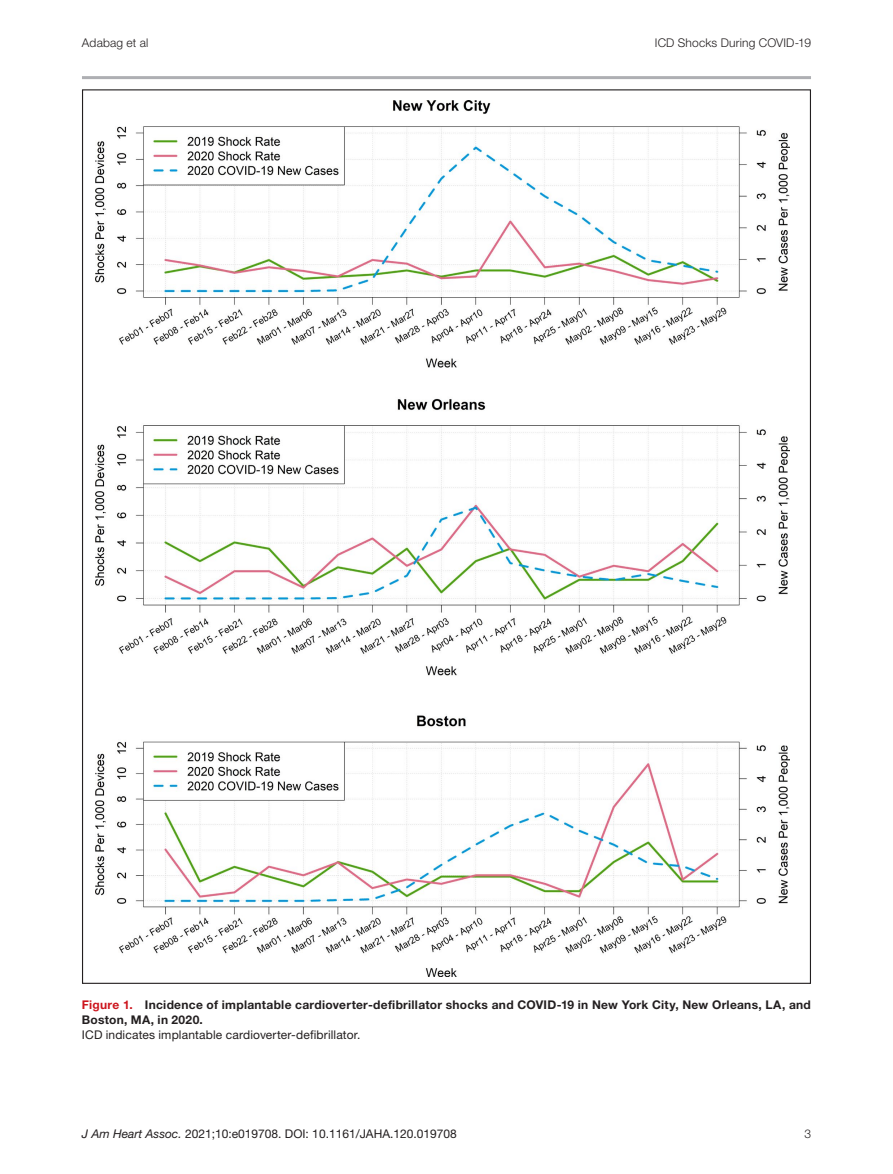
<style>
.page{position:relative;width:893px;height:1174px;background:#fff}
.page>*{position:absolute;margin:0;border:0;box-sizing:border-box;transform-origin:0 0}
.t1{font:700 12px/15px "Helvetica Neue LT Std";letter-spacing:.025em;color:#231f20}
.t2{font:12px "Helvetica Neue LT Std";letter-spacing:.01em;color:#231f20}
.t3{font:300 12px "Helvetica Neue LT Std";letter-spacing:.015em;color:#231f20}
.s1{color:#cd151d}
.s2{font-style:italic}
</style>
<div class="page">
<img style="left:96px;top:100px;width:693px;height:876px">
<hr style="left:82px;top:76px;width:729px;height:3px;background:#aeafb3">
<p class="t3" style="left:82px;top:35px;width:68px">Adabag et al</p>
<p class="t3" style="left:655px;top:35px;width:158px">ICD Shocks During COVID-19</p>
<p class="t1" style="left:82px;top:997px;width:730px"><span class="s1">Figure 1.</span> Incidence of implantable cardioverter-defibrillator shocks and COVID-19 in New York City, New Orleans, LA, and<br>Boston, MA, in 2020.</p>
<p class="t2" style="left:82px;top:1027px;width:280px">ICD indicates implantable cardioverter-defibrillator.</p>
<p class="t2" style="left:82px;top:1126px;width:376px"><span class="s2">J Am Heart Assoc.</span> 2021;10:e019708. DOI: 10.1161/JAHA.120.019708</p>
<p class="t3" style="left:804px;top:1126px;width:8px">3</p>
</div>
